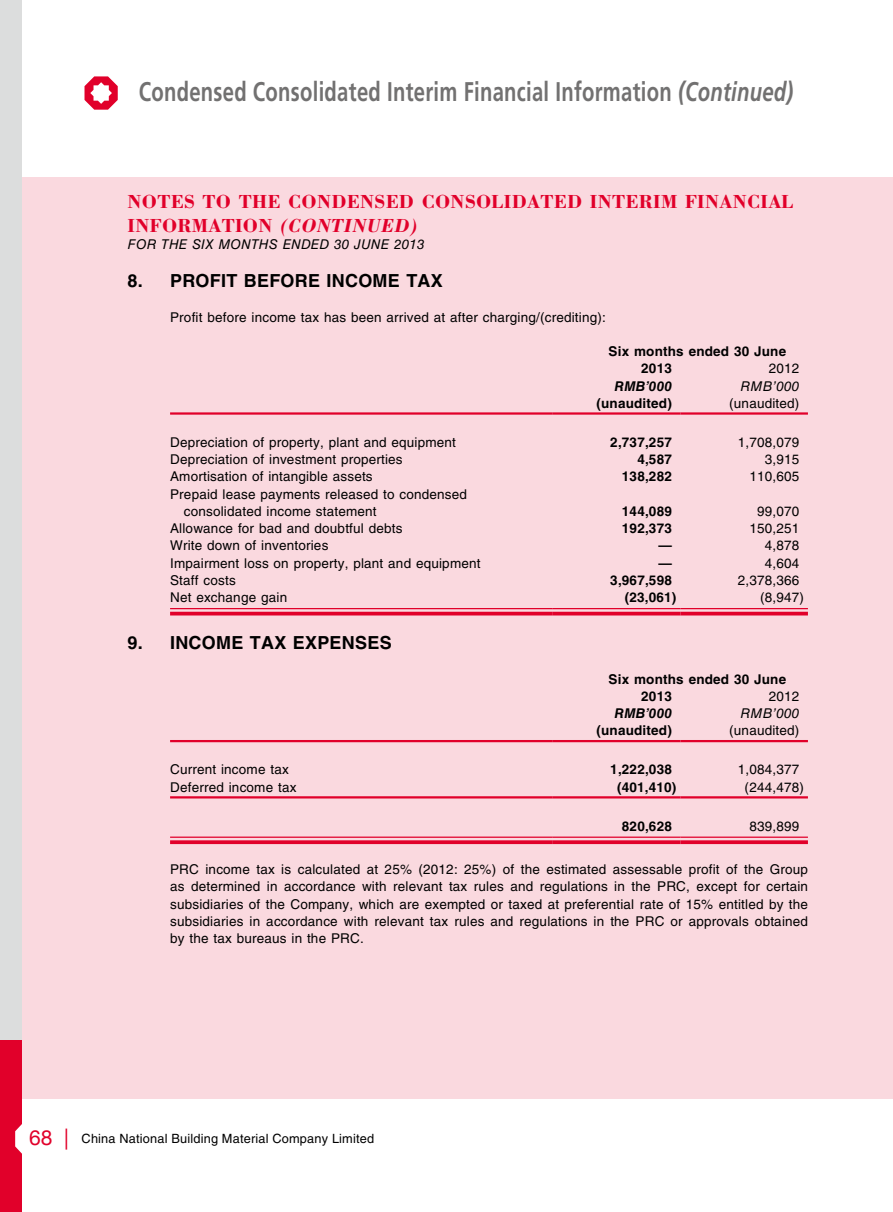
<style>
.page{position:relative;width:893px;height:1212px;background:#fff}
.page>*{position:absolute;margin:0;border:0;box-sizing:border-box;transform-origin:0 0}
.t1{font:700 27px "Frutiger LT Std";letter-spacing:.015em;color:#727171;scale:.75 1}
._03_Subhead_1{font:700 19.5px/24px "Bodoni Std";letter-spacing:.015em;color:#e1002a}
._04_Subhead_2{font:700 18px "Helvetica LT Std";letter-spacing:.015em;color:#000}
._01_Body_Text{font:13.5px/17.2px "Helvetica LT Std";letter-spacing:.015em;color:#000;text-align:justify}
._01_Body_Text-2{font:700 13.5px "Helvetica LT Std";letter-spacing:.015em;color:#000}
._01_Body_Text-3{font:italic 13.5px "Helvetica LT Std";letter-spacing:.015em;color:#000}
._01_Body_Text-4{font:italic 700 13.5px "Helvetica LT Std";letter-spacing:.015em;color:#000}
.t2{font:12.75px "Helvetica LT Std";letter-spacing:.015em;color:#000}
.s1{font-style:italic}
.s2{font-family:"Helvetica Neue";font-size:21px;color:#e1002a}
</style>
<div class="page">
<div style="left:21px;top:177px;width:872px;height:921px;background:#fad9df"></div>
<div style="left:0;top:0;width:21px;height:1063px;background:#dcdddd"></div>
<div style="left:0;top:1040px;width:21px;height:172px;background:#e1002a"></div>
<svg style="left:85px;top:76px;width:33px;height:34px"></svg>
<svg style="left:15px;top:1120px;width:7px;height:37px"></svg>
<hr style="left:170px;top:412px;width:383px;height:3px;background:#e1002a">
<hr style="left:553px;top:412px;width:127px;height:3px;background:#e1002a">
<hr style="left:680px;top:412px;width:128px;height:3px;background:#e1002a">
<hr style="left:170px;top:608px;width:383px;height:1px;background:#e1002a">
<hr style="left:170px;top:612px;width:383px;height:3px;background:#e1002a">
<hr style="left:553px;top:608px;width:127px;height:1px;background:#e1002a">
<hr style="left:553px;top:612px;width:127px;height:3px;background:#e1002a">
<hr style="left:680px;top:608px;width:128px;height:1px;background:#e1002a">
<hr style="left:680px;top:612px;width:128px;height:3px;background:#e1002a">
<hr style="left:170px;top:740px;width:383px;height:2px;background:#e1002a">
<hr style="left:553px;top:740px;width:127px;height:2px;background:#e1002a">
<hr style="left:680px;top:740px;width:128px;height:2px;background:#e1002a">
<hr style="left:170px;top:796px;width:383px;height:2px;background:#e1002a">
<hr style="left:553px;top:796px;width:127px;height:2px;background:#e1002a">
<hr style="left:680px;top:796px;width:128px;height:2px;background:#e1002a">
<hr style="left:170px;top:836px;width:383px;height:2px;background:#e1002a">
<svg style="left:170px;top:840px;width:383px;height:4px;background:#e31138"></svg>
<hr style="left:553px;top:836px;width:127px;height:2px;background:#e1002a">
<svg style="left:553px;top:840px;width:127px;height:4px"></svg>
<hr style="left:680px;top:836px;width:128px;height:2px;background:#e1002a">
<svg style="left:680px;top:840px;width:128px;height:4px"></svg>
<h1 class="t1" style="left:139px;top:76px;width:874px">Condensed Consolidated Interim Financial Information <span class="s1">(Continued)</span></h1>
<p class="_03_Subhead_1" style="left:128px;top:189px;width:667px">NOTES TO THE CONDENSED CONSOLIDATED INTERIM FINANCIAL<br>INFORMATION <span class="s1">(CONTINUED)</span></p>
<p class="_01_Body_Text-3" style="left:128px;top:236px;width:299px">FOR THE SIX MONTHS ENDED 30 JUNE 2013</p>
<p class="_04_Subhead_2" style="left:128px;top:270px;width:317px">8. PROFIT BEFORE INCOME TAX</p>
<p class="_01_Body_Text" style="left:170px;top:308px;width:437px">Profit before income tax has been arrived at after charging/(crediting):</p>
<p class="_01_Body_Text-2" style="left:609px;top:343px;width:179px">Six months ended 30 June</p>
<p class="_01_Body_Text-2" style="left:641px;top:360px;width:32px">2013</p>
<p class="_01_Body_Text" style="left:769px;top:360px;width:32px">2012</p>
<p class="_01_Body_Text-4" style="left:614px;top:378px;width:59px">RMB’000</p>
<p class="_01_Body_Text-3" style="left:740px;top:378px;width:60px">RMB’000</p>
<p class="_01_Body_Text-2" style="left:596px;top:395px;width:77px">(unaudited)</p>
<p class="_01_Body_Text" style="left:729px;top:394px;width:72px">(unaudited)</p>
<p class="_01_Body_Text" style="left:170px;top:433px;width:287px">Depreciation of property, plant and equipment</p>
<p class="_01_Body_Text-2" style="left:610px;top:434px;width:63px">2,737,257</p>
<p class="_01_Body_Text" style="left:738px;top:433px;width:63px">1,708,079</p>
<p class="_01_Body_Text" style="left:170px;top:451px;width:234px">Depreciation of investment properties</p>
<p class="_01_Body_Text-2" style="left:637px;top:451px;width:36px">4,587</p>
<p class="_01_Body_Text" style="left:765px;top:451px;width:36px">3,915</p>
<p class="_01_Body_Text" style="left:170px;top:468px;width:204px">Amortisation of intangible assets</p>
<p class="_01_Body_Text-2" style="left:622px;top:468px;width:51px">138,282</p>
<p class="_01_Body_Text" style="left:749px;top:468px;width:51px">110,605</p>
<p class="_01_Body_Text" style="left:170px;top:485px;width:298px">Prepaid lease payments released to condensed</p>
<p class="_01_Body_Text" style="left:184px;top:502px;width:194px">consolidated income statement</p>
<p class="_01_Body_Text-2" style="left:622px;top:503px;width:51px">144,089</p>
<p class="_01_Body_Text" style="left:757px;top:502px;width:44px">99,070</p>
<p class="_01_Body_Text" style="left:170px;top:520px;width:234px">Allowance for bad and doubtful debts</p>
<p class="_01_Body_Text-2" style="left:622px;top:520px;width:51px">192,373</p>
<p class="_01_Body_Text" style="left:749px;top:520px;width:51px">150,251</p>
<p class="_01_Body_Text" style="left:170px;top:537px;width:160px">Write down of inventories</p>
<p class="_01_Body_Text-2" style="left:658px;top:537px;width:15px">—</p>
<p class="_01_Body_Text" style="left:765px;top:537px;width:36px">4,878</p>
<p class="_01_Body_Text" style="left:170px;top:554px;width:312px">Impairment loss on property, plant and equipment</p>
<p class="_01_Body_Text-2" style="left:658px;top:555px;width:15px">—</p>
<p class="_01_Body_Text" style="left:765px;top:554px;width:36px">4,604</p>
<p class="_01_Body_Text" style="left:170px;top:571px;width:67px">Staff costs</p>
<p class="_01_Body_Text-2" style="left:610px;top:572px;width:63px">3,967,598</p>
<p class="_01_Body_Text" style="left:738px;top:571px;width:63px">2,378,366</p>
<p class="_01_Body_Text" style="left:170px;top:589px;width:119px">Net exchange gain</p>
<p class="_01_Body_Text-2" style="left:625px;top:589px;width:53px">(23,061)</p>
<p class="_01_Body_Text" style="left:760px;top:589px;width:45px">(8,947)</p>
<p class="_04_Subhead_2" style="left:128px;top:632px;width:266px">9. INCOME TAX EXPENSES</p>
<p class="_01_Body_Text-2" style="left:609px;top:671px;width:179px">Six months ended 30 June</p>
<p class="_01_Body_Text-2" style="left:641px;top:688px;width:32px">2013</p>
<p class="_01_Body_Text" style="left:769px;top:687px;width:32px">2012</p>
<p class="_01_Body_Text-4" style="left:614px;top:705px;width:59px">RMB’000</p>
<p class="_01_Body_Text-3" style="left:740px;top:705px;width:60px">RMB’000</p>
<p class="_01_Body_Text-2" style="left:596px;top:722px;width:77px">(unaudited)</p>
<p class="_01_Body_Text" style="left:729px;top:722px;width:72px">(unaudited)</p>
<p class="_01_Body_Text" style="left:170px;top:761px;width:120px">Current income tax</p>
<p class="_01_Body_Text-2" style="left:610px;top:761px;width:63px">1,222,038</p>
<p class="_01_Body_Text" style="left:738px;top:761px;width:63px">1,084,377</p>
<p class="_01_Body_Text" style="left:170px;top:778px;width:128px">Deferred income tax</p>
<p class="_01_Body_Text-2" style="left:617px;top:779px;width:61px">(401,410)</p>
<p class="_01_Body_Text" style="left:745px;top:778px;width:61px">(244,478)</p>
<p class="_01_Body_Text-2" style="left:622px;top:818px;width:51px">820,628</p>
<p class="_01_Body_Text" style="left:749px;top:817px;width:51px">839,899</p>
<p class="_01_Body_Text" style="left:170px;top:860px;width:639px">PRC income tax is calculated at 25% (2012: 25%) of the estimated assessable profit of the Group as determined in accordance with relevant tax rules and regulations in the PRC, except for certain subsidiaries of the Company, which are exempted or taxed at preferential rate of 15% entitled by the subsidiaries in accordance with relevant tax rules and regulations in the PRC or approvals obtained by the tax bureaus in the PRC.</p>
<p class="t2" style="left:29px;top:1131px;width:347px"><span class="s2">68 |</span> China National Building Material Company Limited</p>
</div>
